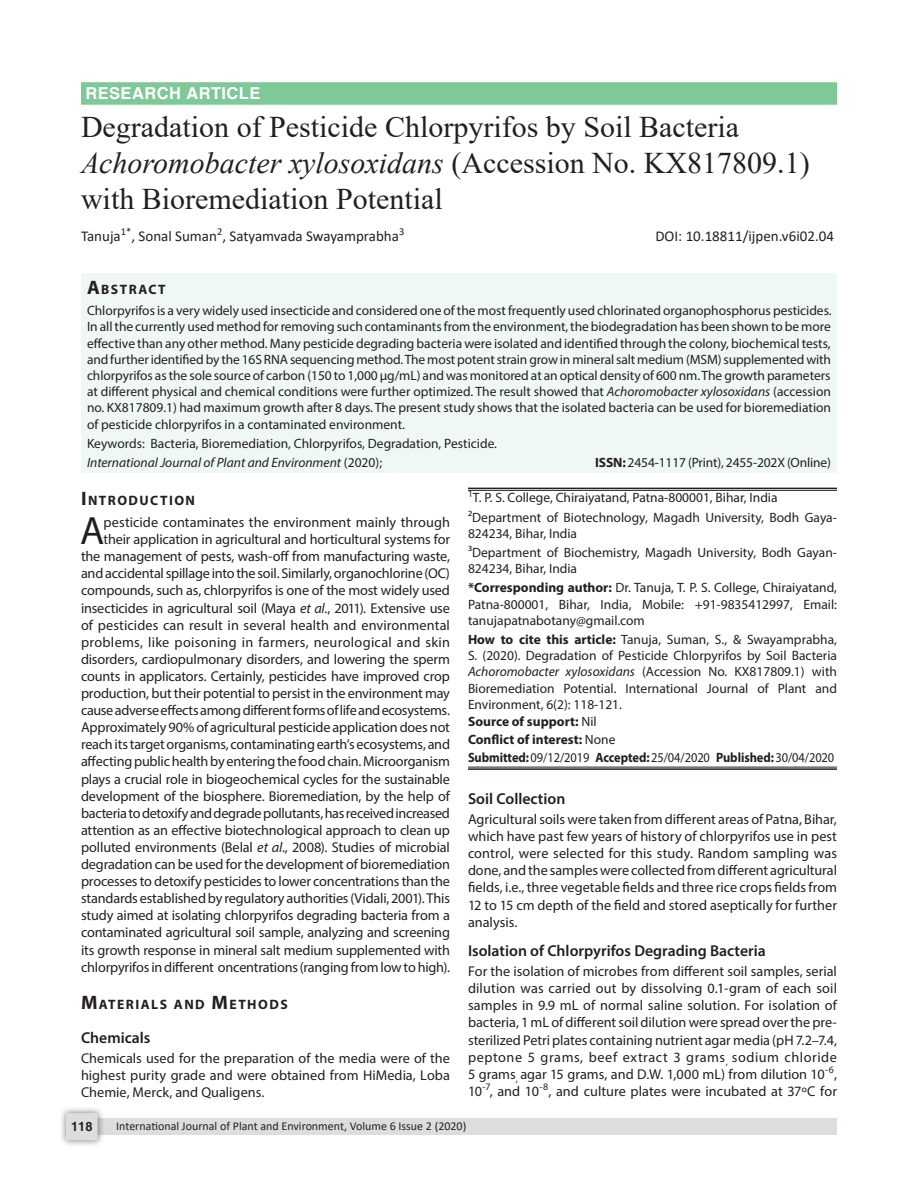
<style>
.page{position:relative;width:918px;height:1188px;background:#fff}
.page>*{position:absolute;margin:0;border:0;box-sizing:border-box;transform-origin:0 0}
.Body_flush{font:39.6px "Myriad Pro";color:#231f20}
.article_head{font:30px/36px "Times New Roman";color:#231f20}
.Subject{font:700 16.5px "Helvetica";letter-spacing:.025em;color:#fff}
.B{font:600 15.75px "Myriad Pro";color:#231f20}
.author{font:15px "Calibri";color:#231f20}
.Body_flush-2{font:14.25px/17.1px "Myriad Pro";letter-spacing:-.01em;color:#231f20;text-align:justify}
.A{font:700 13.65px "Myriad Pro";letter-spacing:.105em;color:#231f20}
.Abstract{font:13.5px/16.2px "Myriad Pro";color:#231f20;text-align:justify}
.affiliation{font:13.5px/16.2px "Myriad Pro";color:#231f20}
.affiliation-2{font:13.5px "Myriad Pro";color:#231f20;scale:.92 1}
.Abstract-2{font:italic 13.5px "Myriad Pro";color:#231f20}
.affiliation-3{font:700 13.5px "Myriad Pro";color:#231f20}
.t1{font:700 12.75px "Helvetica";color:#231f20}
.t2{font:12px "Calibri";color:#231f20}
.s1{font-style:italic}
.s2{font-size:19.5px}
.s3{font-style:normal}
.s4{font-weight:700}
.s5{font-weight:400}
</style>
<div class="page">
<hr style="left:81px;top:76px;width:756px;height:1px;background:#231f20">
<div style="left:82px;top:1119px;width:755px;height:16px;background:#dcdddf"></div>
<div style="left:59px;top:1106px;width:46px;height:41px;background:#231f20;opacity:.61"></div>
<div style="left:66px;top:1113px;width:32px;height:27px;background:#dcdddf;border-radius:2px"></div>
<div style="left:81px;top:274px;width:756px;height:199px;background:#eff8f2"></div>
<div style="left:81px;top:82px;width:756px;height:23px;background:#7fc898"></div>
<hr style="left:468px;top:488px;width:369px;height:1px;background:#231f20">
<hr style="left:468px;top:490px;width:369px;height:1px;background:#231f20">
<hr style="left:468px;top:767px;width:369px;height:1px;background:#231f20">
<hr style="left:468px;top:768px;width:369px;height:2px;background:#231f20">
<p class="Subject" style="left:86px;top:84px;width:176px">RESEARCH ARTICLE</p>
<p class="article_head" style="left:81px;top:108px;width:730px">Degradation of Pesticide Chlorpyrifos by Soil Bacteria<br><span class="s1">Achoromobacter xylosoxidans</span> (Accession No. KX817809.1) with Bioremediation Potential</p>
<p class="author" style="left:81px;top:225px;width:325px">Tanuja<sup>1*</sup>, Sonal Suman<sup>2</sup>, Satyamvada Swayamprabha<sup>3</sup></p>
<p class="author" style="left:655px;top:225px;width:180px">DOI: 10.18811/ijpen.v6i02.04</p>
<p class="A" style="left:87px;top:281px;width:80px"><span class="s2">A</span>BSTRACT</p>
<p class="Abstract" style="left:87px;top:302px;width:746px">Chlorpyrifos is a very widely used insecticide and considered one of the most frequently used chlorinated organophosphorus pesticides.<br>In all the currently used method for removing such contaminants from the environment, the biodegradation has been shown to be more effective than any other method. Many pesticide degrading bacteria were isolated and identified through the colony, biochemical tests, and further identified by the 16S RNA sequencing method. The most potent strain grow in mineral salt medium (MSM) supplemented with chlorpyrifos as the sole source of carbon (150 to 1,000 µg/mL) and was monitored at an optical density of 600 nm. The growth parameters at different physical and chemical conditions were further optimized. The result showed that <span class="s1">Achoromobacter xylosoxidans</span> (accession no. KX817809.1) had maximum growth after 8 days. The present study shows that the isolated bacteria can be used for bioremediation of pesticide chlorpyrifos in a contaminated environment.</p>
<p class="Abstract" style="left:87px;top:435px;width:412px">Keywords: Bacteria, Bioremediation, Chlorpyrifos, Degradation, Pesticide.</p>
<p class="Abstract-2" style="left:87px;top:454px;width:297px">International Journal of Plant and Environment <span class="s3">(2020);</span></p>
<p class="Abstract" style="left:595px;top:454px;width:237px"><span class="s4">ISSN:</span> 2454-1117 (Print), 2455-202X (Online)</p>
<p class="A" style="left:81px;top:492px;width:116px"><span class="s2">I</span>NTRODUCTION</p>
<p class="Body_flush" style="left:80px;top:506px;width:26px">A</p>
<p class="Body_flush-2" style="left:81px;top:513px;width:371px;text-align:right">pesticide contaminates the environment mainly through their application in agricultural and horticultural systems for the management of pests, wash-off from manufacturing waste, and accidental spillage into the soil. Similarly, organochlorine (OC) compounds, such as, chlorpyrifos is one of the most widely used insecticides in agricultural soil (Maya <span class="s1">et al</span>., 2011). Extensive use of pesticides can result in several health and environmental problems, like poisoning in farmers, neurological and skin disorders, cardiopulmonary disorders, and lowering the sperm counts in applicators. Certainly, pesticides have improved crop production, but their potential to persist in the environment may cause adverse effects among different forms of life and ecosystems.<br>Approximately 90% of agricultural pesticide application does not reach its target organisms, contaminating earth’s ecosystems, and affecting public health by entering the food chain. Microorganism plays a crucial role in biogeochemical cycles for the sustainable development of the biosphere. Bioremediation, by the help of bacteria to detoxify and degrade pollutants, has received increased attention as an effective biotechnological approach to clean up polluted environments (Belal <span class="s1">et al</span>., 2008). Studies of microbial degradation can be used for the development of bioremediation processes to detoxify pesticides to lower concentrations than the standards established by regulatory authorities (Vidali, 2001). This study aimed at isolating chlorpyrifos degrading bacteria from a contaminated agricultural soil sample, analyzing and screening its growth response in mineral salt medium supplemented with chlorpyrifos in different oncentrations (ranging from low to high).</p>
<p class="A" style="left:81px;top:996px;width:208px"><span class="s2">M</span>ATERIALS AND <span class="s2">M</span>ETHODS</p>
<p class="B" style="left:81px;top:1028px;width:71px">Chemicals</p>
<p class="Body_flush-2" style="left:81px;top:1050px;width:371px">Chemicals used for the preparation of the media were of the highest purity grade and were obtained from HiMedia, Loba Chemie, Merck, and Qualigens.</p>
<p class="affiliation" style="left:468px;top:490px;width:311px"><sup>1</sup>T. P. S. College, Chiraiyatand, Patna-800001, Bihar, India</p>
<p class="affiliation" style="left:468px;top:509px;width:370px">2Department of Biotechnology, Magadh University, Bodh Gaya-<br>824234, Bihar, India</p>
<p class="affiliation" style="left:468px;top:544px;width:370px">3Department of Biochemistry, Magadh University, Bodh Gayan-<br>824234, Bihar, India</p>
<p class="affiliation" style="left:468px;top:580px;width:371px;text-align:justify"><span class="s4">*Corresponding author:</span> Dr. Tanuja, T. P. S. College, Chiraiyatand, Patna-800001, Bihar, India, Mobile: +91-9835412997, Email: tanujapatnabotany@gmail.com</p>
<p class="affiliation" style="left:468px;top:631px;width:371px;text-align:justify"><span class="s4">How to cite this article:</span> Tanuja, Suman, S., &amp; Swayamprabha, S. (2020). Degradation of Pesticide Chlorpyrifos by Soil Bacteria <span class="s1">Achoromobacter xylosoxidans</span> (Accession No. KX817809.1) with Bioremediation Potential. International Journal of Plant and Environment, 6(2): 118-121.</p>
<p class="affiliation-3" style="left:468px;top:713px;width:130px">Source of support: <span class="s5">Nil</span></p>
<p class="affiliation-3" style="left:468px;top:730px;width:149px">Conflict of interest: <span class="s5">None</span></p>
<p class="affiliation-2" style="left:468px;top:749px;width:400px"><span class="s4">Submitted:</span>09/12/2019 <span class="s4">Accepted:</span>25/04/2020 <span class="s4">Published:</span>30/04/2020</p>
<p class="B" style="left:468px;top:789px;width:99px">Soil Collection</p>
<p class="Body_flush-2" style="left:468px;top:811px;width:371px">Agricultural soils were taken from different areas of Patna, Bihar, which have past few years of history of chlorpyrifos use in pest control, were selected for this study. Random sampling was done, and the samples were collected from different agricultural fields, i.e., three vegetable fields and three rice crops fields from 12 to 15 cm depth of the field and stored aseptically for further analysis.</p>
<p class="B" style="left:468px;top:941px;width:299px">Isolation of Chlorpyrifos Degrading Bacteria</p>
<p class="Body_flush-2" style="left:468px;top:963px;width:371px">For the isolation of microbes from different soil samples, serial dilution was carried out by dissolving 0.1-gram of each soil samples in 9.9 mL of normal saline solution. For isolation of bacteria, 1 mL of different soil dilution were spread over the pre&shy;sterilized Petri plates containing nutrient agar media (pH 7.2–7.4, peptone 5 grams, beef extract 3 grams<sub>,</sub> sodium chloride 5 grams<sub>,</sub> agar 15 grams, and D.W. 1,000 mL) from dilution 10<sup>-6</sup>, 10<sup>-7</sup>, and 10<sup>-8</sup>, and culture plates were incubated at 37ºC for</p>
<p class="t1" style="left:71px;top:1119px;width:23px">118</p>
<p class="t2" style="left:116px;top:1117px;width:352px">International Journal of Plant and Environment, Volume 6 Issue 2 (2020)</p>
</div>
